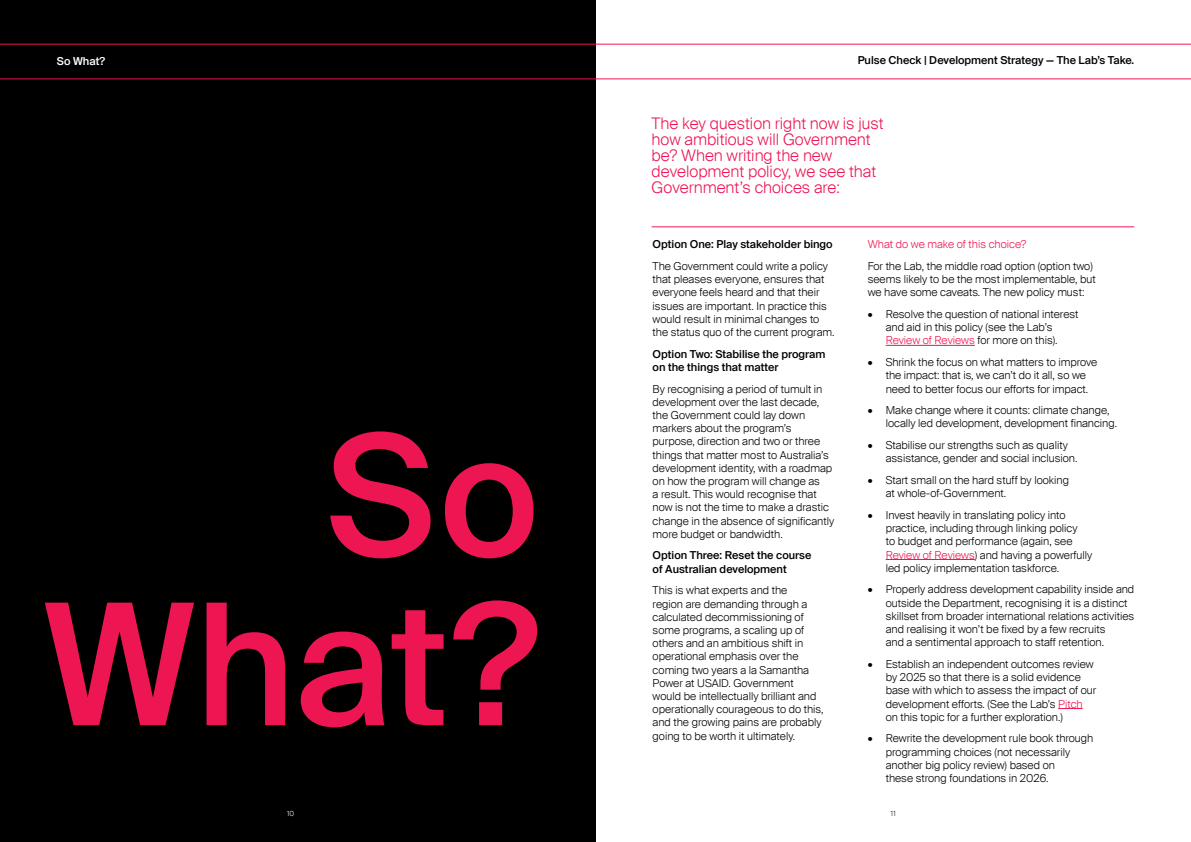
<style>
.page{position:relative;width:1191px;height:842px;background:#fff}
.page>*{position:absolute;margin:0;border:0;box-sizing:border-box;transform-origin:0 0}
.t1{font:500 169px/169px "Suisse Intl";color:#ed1653;text-align:right}
.t2{font:300 16px/16px "Suisse Intl";color:#ed1653}
.t3{font:300 11px/13.2px "Suisse Intl";color:#000}
.t4{font:500 11px/13.2px "Suisse Intl";color:#000}
.t5{font:300 11px "Suisse Intl";color:#ed1653}
.t6{font:500 11px "Suisse Intl";color:#fff}
.t7{font:300 7px "Suisse Intl";color:#fff}
.t8{font:300 7px "Suisse Intl";color:#000}
.s1{color:#ed1653}
</style>
<div class="page">
<div style="left:0;top:0;width:595px;height:842px;background:#000"></div>
<hr style="left:0;top:44px;width:1191px;height:1px;background:#ed1653">
<hr style="left:0;top:78px;width:1191px;height:1px;background:#ed1653">
<hr style="left:651px;top:226px;width:483px;height:1px;background:#ed1653">
<hr style="left:885px;top:345px;width:89px;height:1px;background:#ed1653">
<hr style="left:885px;top:559px;width:89px;height:1px;background:#ed1653">
<svg style="left:1058px;top:708px;width:24px;height:1px"></svg>
<p class="t6" style="left:57px;top:55px;width:50px">So What?</p>
<h1 class="t1" style="left:44px;top:413px;width:496px">So<br>What?</h1>
<p class="t4" style="left:858px;top:54px;width:278px">Pulse Check | Development Strategy — The Lab’s Take.</p>
<h2 class="t2" style="left:651px;top:116px;width:233px">The key question right now is just how ambitious will Government be? When writing the new development policy, we see that<br>Government’s choices are:</h2>
<p class="t4" style="left:652px;top:238px;width:182px">Option One: Play stakeholder bingo</p>
<p class="t3" style="left:652px;top:259px;width:183px">The Government could write a policy that pleases everyone, ensures that everyone feels heard and that their issues are important. In practice this would result in minimal changes to the status quo of the current program.</p>
<p class="t4" style="left:652px;top:347px;width:174px">Option Two: Stabilise the program on the things that matter</p>
<p class="t3" style="left:652px;top:382px;width:183px">By recognising a period of tumult in development over the last decade, the Government could lay down markers about the program’s purpose, direction and two or three things that matter most to Australia’s development identity, with a roadmap on how the program will change as<br>a result. This would recognise that now is not the time to make a drastic change in the absence of significantly more budget or bandwidth.</p>
<p class="t4" style="left:652px;top:549px;width:160px">Option Three: Reset the course of Australian development</p>
<p class="t3" style="left:652px;top:584px;width:172px">This is what experts and the<br>region are demanding through a calculated decommissioning of some programs, a scaling up of others and an ambitious shift in operational emphasis over the coming two years a la Samantha<br>Power at USAID. Government would be intellectually brilliant and operationally courageous to do this, and the growing pains are probably going to be worth it ultimately.</p>
<p class="t5" style="left:867px;top:238px;width:160px">What do we make of this choice?</p>
<p class="t3" style="left:867px;top:259px;width:229px">For the Lab, the middle road option (option two) seems likely to be the most implementable, but we have some caveats. The new policy must:</p>
<p class="t3" style="left:885px;top:308px;width:194px;text-indent:-18px">• Resolve the question of national interest and aid in this policy (see the Lab’s<br><span class="s1">Review of Reviews</span> for more on this).</p>
<p class="t3" style="left:885px;top:356px;width:213px;text-indent:-18px">• Shrink the focus on what matters to improve the impact: that is, we can’t do it all, so we need to better focus our efforts for impact.</p>
<p class="t3" style="left:885px;top:404px;width:233px;text-indent:-18px">• Make change where it counts: climate change, locally led development, development financing.</p>
<p class="t3" style="left:885px;top:439px;width:193px;text-indent:-18px">• Stabilise our strengths such as quality assistance, gender and social inclusion.</p>
<p class="t3" style="left:885px;top:474px;width:185px;text-indent:-18px">• Start small on the hard stuff by looking at whole-of-Government.</p>
<p class="t3" style="left:885px;top:508px;width:208px;text-indent:-18px">• Invest heavily in translating policy into practice, including through linking policy<br>to budget and performance (again, see <span class="s1">Review of Reviews</span>) and having a powerfully led policy implementation taskforce.</p>
<p class="t3" style="left:885px;top:583px;width:250px;text-indent:-18px">• Properly address development capability inside and outside the Department, recognising it is a distinct skillset from broader international relations activities and realising it won’t be fixed by a few recruits<br>and a sentimental approach to staff retention.</p>
<p class="t3" style="left:885px;top:658px;width:212px;text-indent:-18px">• Establish an independent outcomes review by 2025 so that there is a solid evidence base with which to assess the impact of our development efforts. (See the Lab’s <span class="s1">Pitch </span>on this topic for a further exploration.)</p>
<p class="t3" style="left:885px;top:732px;width:209px;text-indent:-18px">• Rewrite the development rule book through programming choices (not necessarily another big policy review) based on<br>these strong foundations in 2026.</p>
<p class="t7" style="left:287px;top:810px;width:8px">10</p>
<p class="t8" style="left:891px;top:810px;width:6px">11</p>
</div>
